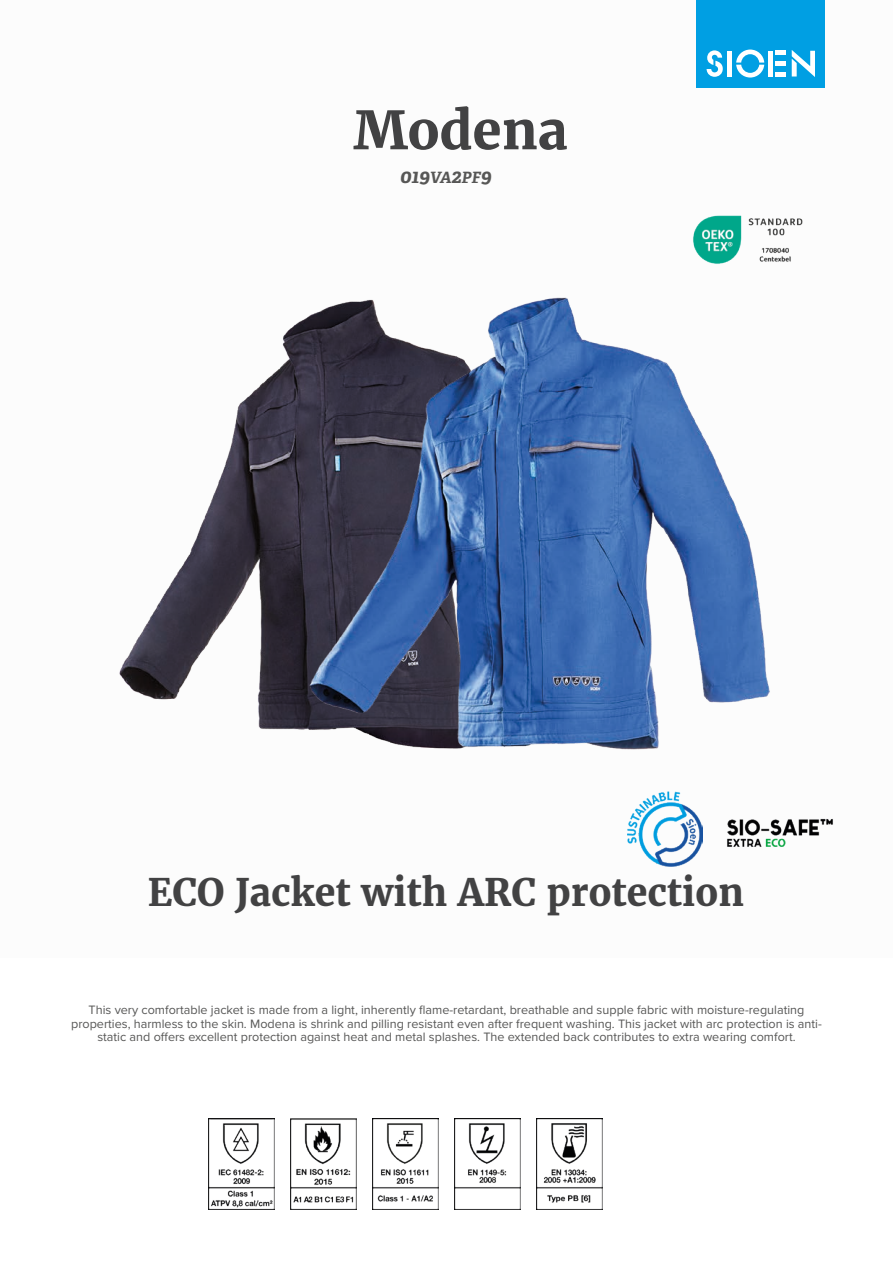
<style>
.page{position:relative;width:893px;height:1263px;background:#fff}
.page>*{position:absolute;margin:0;border:0;box-sizing:border-box;transform-origin:0 0}
.t1{font:700 52.5px "Merriweather";color:#424243}
.t2{font:700 37.5px "Merriweather";color:#424243}
.t3{font:italic 700 19.5px "Adelle";color:#575756}
.t4{font:12.6px/13.6px "Proxima Nova";color:#575756;text-align:center}
.s1{font-size:15.6px}
</style>
<div class="page">
<div style="left:697px;top:0;width:128px;height:88px;background:#009fe3"></div>
<svg style="left:707px;top:50px;width:16px;height:27px"></svg>
<svg style="left:736px;top:50px;width:28px;height:28px"></svg>
<div style="left:727px;top:51px;width:5px;height:26px;background:#fff"></div>
<div style="left:768px;top:51px;width:5px;height:26px;background:#fff"></div>
<div style="left:775px;top:72px;width:11px;height:5px;background:#fff"></div>
<div style="left:775px;top:61px;width:11px;height:5px;background:#fff"></div>
<hr style="left:775px;top:51px;width:11px;height:4px;background:#fff">
<svg style="left:792px;top:50px;width:23px;height:27px"></svg>
<img style="left:783px;top:818px;width:50px;height:29px">
<img style="left:783px;top:218px;width:20px;height:44px">
<img style="left:208px;top:1118px;width:66px;height:92px">
<img style="left:290px;top:1118px;width:66px;height:92px">
<img style="left:372px;top:1118px;width:66px;height:92px">
<img style="left:454px;top:1118px;width:67px;height:92px">
<img style="left:536px;top:1118px;width:67px;height:92px">
<img style="left:119px;top:322px;width:179px;height:408px">
<img style="left:298px;top:215px;width:485px;height:652px">
<h1 class="t1" style="left:354px;top:95px;width:215px">Modena</h1>
<h3 class="t3" style="left:400px;top:164px;width:93px">019<span class="s1">VA</span>2<span class="s1">PF</span>9</h3>
<h2 class="t2" style="left:148px;top:867px;width:598px">ECO Jacket with ARC protection</h2>
<p class="t4" style="left:71px;top:1002px;width:752px">This very comfortable jacket is made from a light, inherently flame-retardant, breathable and supple fabric with moisture-regulating properties, harmless to the skin. Modena is shrink and pilling resistant even after frequent washing. This jacket with arc protection is anti&shy;static and offers excellent protection against heat and metal splashes. The extended back contributes to extra wearing comfort.</p>
</div>
